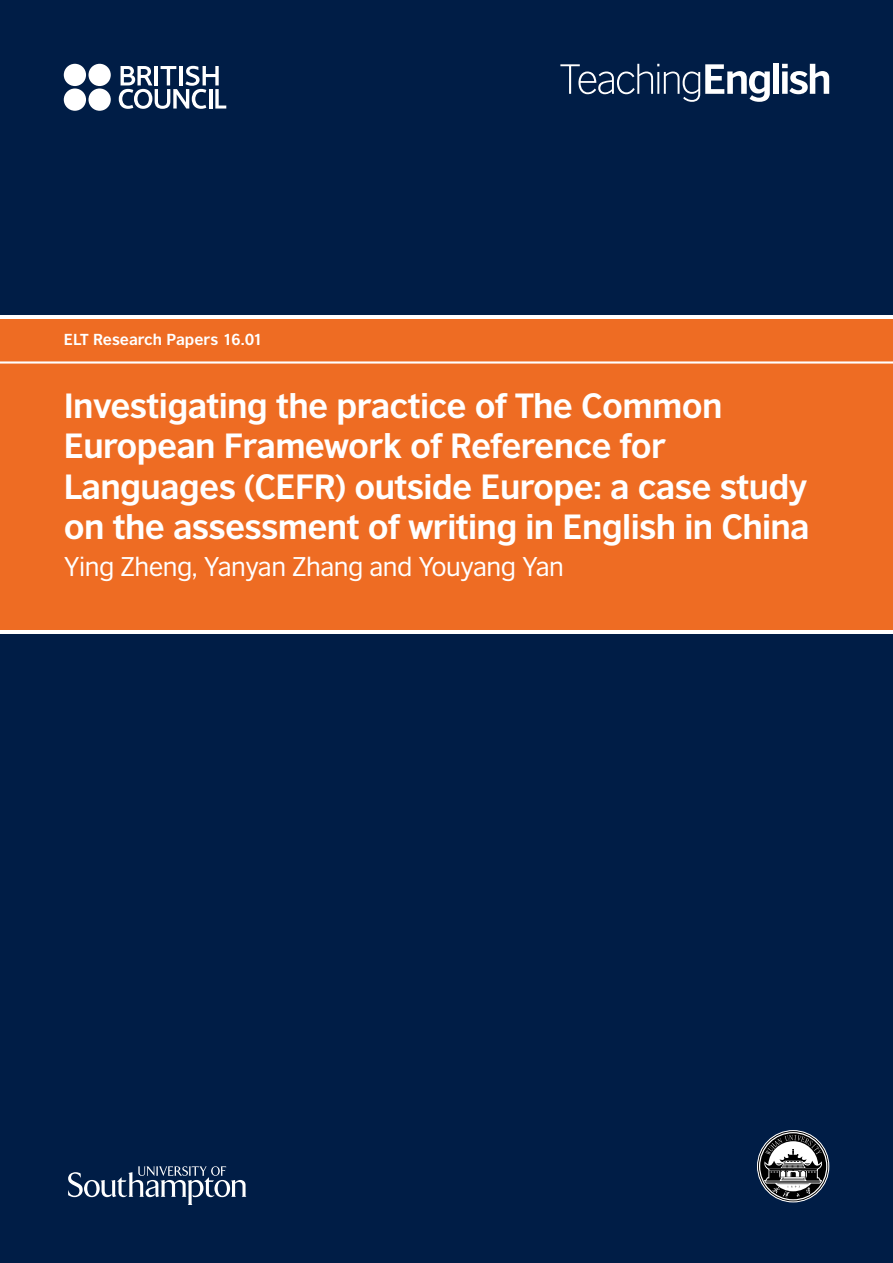
<style>
.page{position:relative;width:893px;height:1263px;background:#001d46}
.page>*{position:absolute;margin:0;border:0;box-sizing:border-box;transform-origin:0 0}
.t1{font:700 33px/40.5px "British Council Sans";letter-spacing:-.02em;color:#fff}
.t2{font:25.5px "British Council Sans";letter-spacing:-.02em;color:#fff}
.t3{font:700 15px "British Council Sans";color:#fff}
</style>
<div class="page">
<div style="left:0;top:315px;width:893px;height:319px;background:#fff"></div>
<div style="left:0;top:319px;width:893px;height:310px;background:#ee6c23"></div>
<hr style="left:0;top:361px;width:893px;height:3px;background:#fff">
<svg style="left:119px;top:66px;width:107px;height:43px"></svg>
<div style="left:88px;top:64px;width:23px;height:22px;background:#fff;border-radius:50%"></div>
<div style="left:64px;top:64px;width:22px;height:22px;background:#fff;border-radius:50%"></div>
<div style="left:88px;top:88px;width:23px;height:23px;background:#fff;border-radius:50%"></div>
<div style="left:64px;top:88px;width:22px;height:23px;background:#fff;border-radius:50%"></div>
<svg style="left:560px;top:64px;width:210px;height:38px"></svg>
<div style="left:773px;top:64px;width:6px;height:30px;background:#fff"></div>
<svg style="left:782px;top:64px;width:47px;height:30px"></svg>
<svg style="left:68px;top:1166px;width:178px;height:39px"></svg>
<svg style="left:757px;top:1130px;width:72px;height:72px"></svg>
<div style="left:757px;top:1130px;width:72px;height:72px;border:1px solid #fff;border-radius:50%"></div>
<p class="t3" style="left:64px;top:330px;width:201px">ELT Research Papers 16.01</p>
<p class="t1" style="left:64px;top:384px;width:747px">Investigating the practice of The Common European Framework of Reference for Languages (CEFR) outside Europe: a case study on the assessment of writing in English in China</p>
<p class="t2" style="left:64px;top:551px;width:502px">Ying Zheng, Yanyan Zhang and Youyang Yan</p>
</div>
